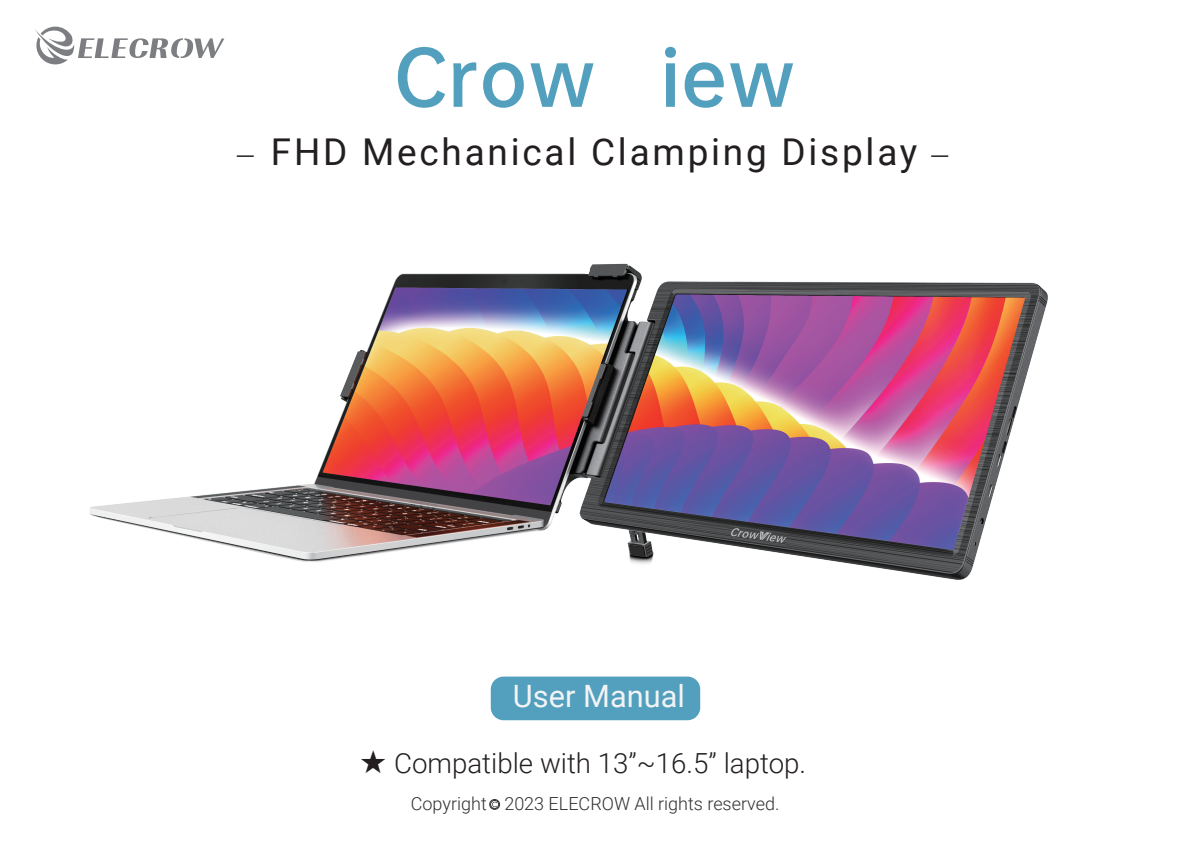
<style>
.page{position:relative;width:1191px;height:851px;background:#fff}
.page>*{position:absolute;margin:0;border:0;box-sizing:border-box;transform-origin:0 0}
.t1{font:36.9px "Roboto";letter-spacing:.075em;color:#231f20}
.t2{font:30.9px "Roboto";color:#f2f3f4}
.t3{font:300 27.6px "Roboto";color:#231f20}
.t4{font:300 18px "Roboto";color:#303030}
.s1{font-family:"Adobe Song Std"}
</style>
<div class="page">
<svg style="left:237px;top:155px;width:17px;height:2px"></svg>
<svg style="left:931px;top:155px;width:17px;height:2px"></svg>
<div style="left:491px;top:676px;width:209px;height:44px;background:#529fbe;border-radius:13px"></div>
<svg style="left:35px;top:27px;width:189px;height:37px"></svg>
<svg style="left:398px;top:47px;width:47px;height:61px"></svg>
<svg style="left:453px;top:62px;width:23px;height:45px"></svg>
<svg style="left:483px;top:62px;width:41px;height:46px"></svg>
<svg style="left:530px;top:63px;width:63px;height:44px"></svg>
<svg style="left:665px;top:47px;width:11px;height:60px"></svg>
<svg style="left:684px;top:62px;width:39px;height:46px"></svg>
<svg style="left:730px;top:63px;width:63px;height:44px"></svg>
<img style="left:89px;top:263px;width:959px;height:317px">
<svg style="left:492px;top:802px;width:5px;height:4px"></svg>
<div style="left:489px;top:799px;width:11px;height:10px;border:1px solid #2f3030;border-radius:50%"></div>
<div style="left:490px;top:800px;width:9px;height:8px;border:1px solid #2f3030;border-radius:50%"></div>
<h1 class="t1" style="left:271px;top:126px;width:648px">FHD Mechanical Clamping Display</h1>
<h2 class="t2" style="left:513px;top:674px;width:173px">User Manual</h2>
<h3 class="t3" style="left:359px;top:743px;width:448px"><span class="s1">★</span> Compatible with 13”~16.5” laptop.</h3>
<p class="t4" style="left:411px;top:790px;width:370px">Copyright 2023 ELECROW All rights reserved.</p>
</div>
